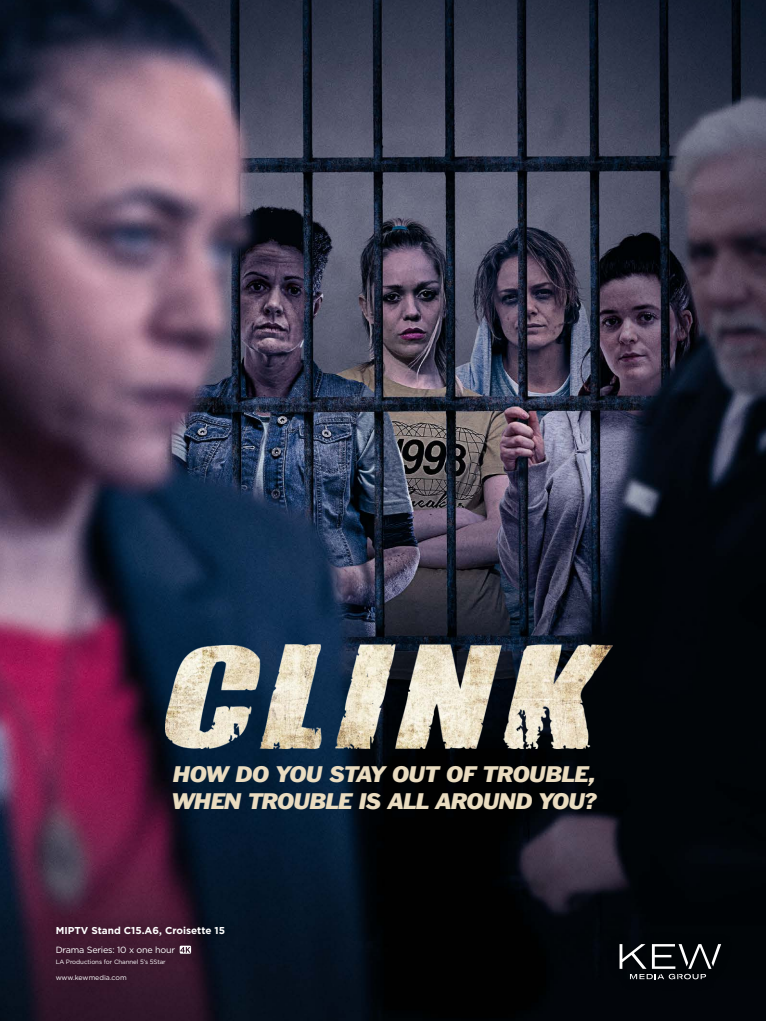
<style>
.page{position:relative;width:766px;height:1021px;background:#fff}
.page>*{position:absolute;margin:0;border:0;box-sizing:border-box;transform-origin:0 0}
.t1{font:italic 20.7px/26.6px "Franklin Gothic BT";letter-spacing:-.02em;color:#eadcc0;scale:1.11 1}
.t2{font:700 10px "Gotham";color:#fff}
.t3{font:9px "Gotham";letter-spacing:-.02em;color:#fff}
.t4{font:7px "Gotham";color:#fff}
.t5{font:6.2px "Gotham";letter-spacing:-.015em;color:#fff}
</style>
<div class="page">
<img style="left:0;top:0;width:765px;height:1020px">
<img style="left:166px;top:645px;width:446px;height:103px">
<div style="left:44px;top:913px;width:193px;height:79px;background:#000;opacity:.6"></div>
<svg style="left:180px;top:945px;width:11px;height:8px"></svg>
<div style="left:606px;top:931px;width:126px;height:60px;background:#010409"></div>
<svg style="left:619px;top:944px;width:102px;height:35px"></svg>
<p class="t1" style="left:172px;top:761px;width:384px">HOW DO YOU STAY OUT OF TROUBLE,<br>WHEN TROUBLE IS ALL AROUND YOU?</p>
<p class="t2" style="left:56px;top:923px;width:171px">MIPTV Stand C15.A6, Croisette 15</p>
<p class="t3" style="left:56px;top:944px;width:121px">Drama Series: 10 x one hour</p>
<p class="t5" style="left:56px;top:958px;width:112px">LA Productions for Channel 5’s 5Star</p>
<p class="t4" style="left:56px;top:973px;width:72px">www.kewmedia.com</p>
</div>
